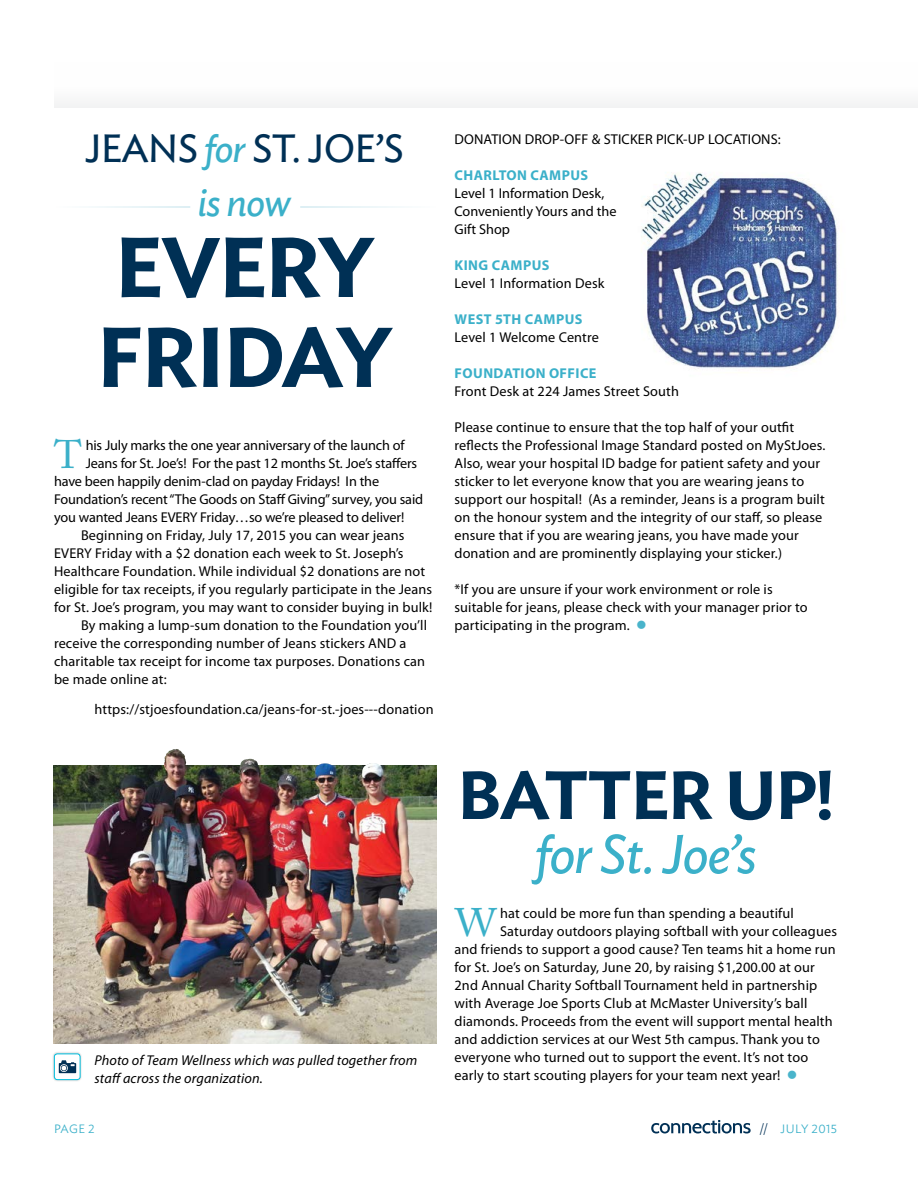
<style>
.page{position:relative;width:918px;height:1188px;background:#fff}
.page>*{position:absolute;margin:0;border:0;box-sizing:border-box;transform-origin:0 0}
.t1{font:600 84px/90px "Ideal Sans";letter-spacing:-.02em;color:#003055}
.t2{font:600 67.5px "Ideal Sans";letter-spacing:-.02em;color:#003055}
.t3{font:italic 54px "Ideal Sans";letter-spacing:-.025em;color:#3bb0c9}
.t4{font:39.6px "Adobe Caslon Pro";color:#3bb0c9}
.t5{font:39px/54px "Ideal Sans";letter-spacing:-.02em;color:#003055;text-align:center}
.t6{font:14.25px/18px "Myriad Pro";letter-spacing:.01em;color:#000}
.t7{font:14.25px "Myriad Pro";letter-spacing:-.01em;color:#000}
.t8{font:italic 14.25px/18px "Myriad Pro";letter-spacing:.01em;color:#000}
.t9{font:700 14.25px "Myriad Pro";letter-spacing:.03em;color:#3bb0c9}
.t10{font:300 12px "Ideal Sans";letter-spacing:.025em;color:#3bb0c9}
.s1{font-style:italic;color:#3bb0c9}
.s2{color:#4ab4cb}
.s3{color:#003055}
</style>
<div class="page">
<svg style="left:651px;top:1120px;width:100px;height:13px"></svg>
<hr style="left:300px;top:207px;width:136px;height:1px;background:#bbdfe9">
<hr style="left:54px;top:207px;width:136px;height:1px;background:#bbdfe9">
<img style="left:54px;top:765px;width:383px;height:279px">
<img style="left:164px;top:749px;width:23px;height:21px">
<img style="left:240px;top:759px;width:20px;height:13px">
<img style="left:315px;top:763px;width:21px;height:12px">
<img style="left:362px;top:763px;width:21px;height:14px">
<img style="left:641px;top:173px;width:197px;height:196px">
<div style="left:52px;top:1051px;width:31px;height:31px;background:#000;opacity:.15"></div>
<div style="left:54px;top:1054px;width:26px;height:26px;background:#fff;border-radius:3px"></div>
<div style="left:54px;top:1054px;width:26px;height:26px;border:1px solid #00bddd;border-radius:3px"></div>
<svg style="left:59px;top:1060px;width:17px;height:13px"></svg>
<h3 class="t5" style="left:85px;top:118px;width:320px">JEANS <span class="s1">for</span> ST. JOE’S <span class="s1">is now</span></h3>
<h1 class="t1" style="left:97px;top:216px;width:297px">EVERY<br>FRIDAY</h1>
<h3 class="t4" style="left:54px;top:431px;width:29px">T</h3>
<p class="t7" style="left:86px;top:436px;width:320px">his July marks the one year anniversary of the launch of</p>
<p class="t7" style="left:86px;top:454px;width:333px">Jeans for St. Joe’s! For the past 12 months St. Joe’s staffers</p>
<p class="t7" style="left:54px;top:472px;width:327px">have been happily denim-clad on payday Fridays! In the</p>
<p class="t7" style="left:54px;top:490px;width:371px">Foundation’s recent “The Goods on Staff Giving” survey, you said</p>
<p class="t7" style="left:54px;top:508px;width:352px">you wanted Jeans EVERY Friday…so we’re pleased to deliver!</p>
<p class="t6" style="left:81px;top:526px;width:325px">Beginning on Friday, July 17, 2015 you can wear jeans</p>
<p class="t6" style="left:54px;top:544px;width:351px">EVERY Friday with a $2 donation each week to St. Joseph’s</p>
<p class="t6" style="left:54px;top:562px;width:373px">Healthcare Foundation. While individual $2 donations are not</p>
<p class="t6" style="left:54px;top:580px;width:380px">eligible for tax receipts, if you regularly participate in the Jeans</p>
<p class="t6" style="left:54px;top:598px;width:380px">for St. Joe’s program, you may want to consider buying in bulk!</p>
<p class="t6" style="left:81px;top:616px;width:348px">By making a lump-sum donation to the Foundation you’ll</p>
<p class="t6" style="left:54px;top:634px;width:354px">receive the corresponding number of Jeans stickers AND a</p>
<p class="t6" style="left:54px;top:652px;width:373px">charitable tax receipt for income tax purposes. Donations can</p>
<p class="t6" style="left:54px;top:670px;width:114px">be made online at:</p>
<p class="t6" style="left:95px;top:700px;width:341px">https://stjoesfoundation.ca/jeans-for-st.-joes---donation</p>
<p class="t8" style="left:94px;top:1052px;width:324px">Photo of Team Wellness which was pulled together from staff across the organization.</p>
<p class="t6" style="left:455px;top:130px;width:328px">DONATION DROP-OFF &amp; STICKER PICK-UP LOCATIONS:</p>
<p class="t9" style="left:455px;top:166px;width:135px">CHARLTON CAMPUS</p>
<p class="t6" style="left:455px;top:184px;width:164px">Level 1 Information Desk,<br>Conveniently Yours and the<br>Gift Shop</p>
<p class="t9" style="left:455px;top:256px;width:96px">KING CAMPUS</p>
<p class="t6" style="left:455px;top:274px;width:151px">Level 1 Information Desk</p>
<p class="t9" style="left:455px;top:310px;width:129px">WEST 5TH CAMPUS</p>
<p class="t6" style="left:455px;top:328px;width:146px">Level 1 Welcome Centre</p>
<p class="t9" style="left:455px;top:364px;width:143px">FOUNDATION OFFICE</p>
<p class="t6" style="left:455px;top:382px;width:226px">Front Desk at 224 James Street South</p>
<p class="t6" style="left:455px;top:418px;width:372px">Please continue to ensure that the top half of your outfit reflects the Professional Image Standard posted on MyStJoes.<br>Also, wear your hospital ID badge for patient safety and your sticker to let everyone know that you are wearing jeans to support our hospital! (As a reminder, Jeans is a program built on the honour system and the integrity of our staff, so please ensure that if you are wearing jeans, you have made your donation and are prominently displaying your sticker.)</p>
<p class="t6" style="left:455px;top:580px;width:355px">*If you are unsure if your work environment or role is suitable for jeans, please check with your manager prior to participating in the program. <span class="s2">●</span></p>
<h2 class="t2" style="left:457px;top:742px;width:378px">BATTER UP!</h2>
<h3 class="t3" style="left:535px;top:813px;width:224px">for St. Joe’s</h3>
<h3 class="t4" style="left:455px;top:899px;width:43px">W</h3>
<p class="t6" style="left:500px;top:904px;width:295px">hat could be more fun than spending a beautiful</p>
<p class="t6" style="left:500px;top:922px;width:338px">Saturday outdoors playing softball with your colleagues</p>
<p class="t6" style="left:455px;top:940px;width:383px">and friends to support a good cause? Ten teams hit a home run</p>
<p class="t6" style="left:455px;top:958px;width:362px">for St. Joe’s on Saturday, June 20, by raising $1,200.00 at our</p>
<p class="t6" style="left:455px;top:976px;width:364px">2nd Annual Charity Softball Tournament held in partnership</p>
<p class="t6" style="left:455px;top:994px;width:354px">with Average Joe Sports Club at McMaster University’s ball</p>
<p class="t6" style="left:455px;top:1012px;width:380px">diamonds. Proceeds from the event will support mental health</p>
<p class="t6" style="left:455px;top:1030px;width:367px">and addiction services at our West 5th campus. Thank you to</p>
<p class="t6" style="left:455px;top:1048px;width:355px">everyone who turned out to support the event. It’s not too</p>
<p class="t6" style="left:455px;top:1066px;width:345px">early to start scouting players for your team next year! <span class="s2">●</span></p>
<p class="t10" style="left:54px;top:1120px;width:42px">PAGE 2</p>
<p class="t10" style="left:760px;top:1120px;width:78px"><span class="s3">//</span> JULY 2015</p>
</div>
